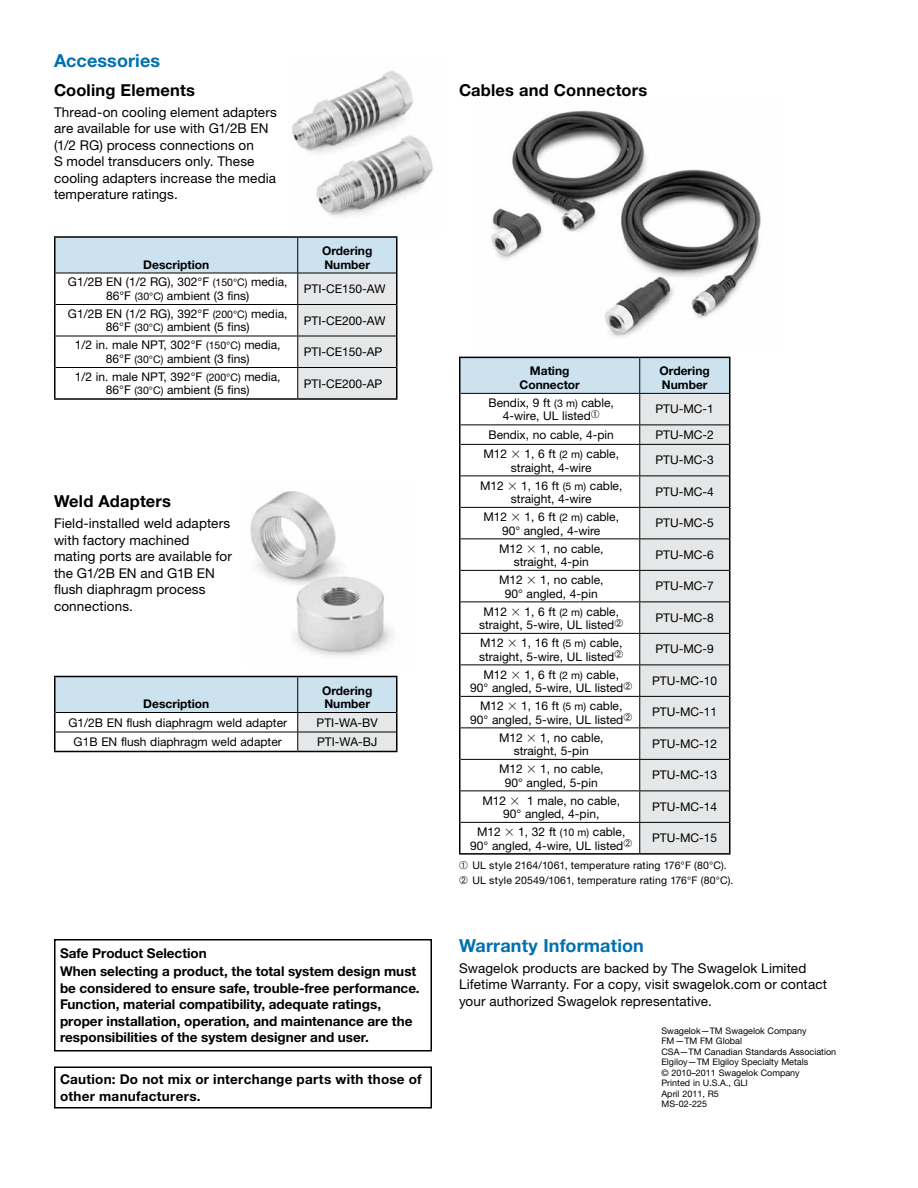
<style>
.page{position:relative;width:918px;height:1188px;background:#fff}
.page>*{position:absolute;margin:0;border:0;box-sizing:border-box;transform-origin:0 0}
.t1{font:700 18px "Helvetica Neue LT Std";letter-spacing:.005em;color:#0070af}
.t2{font:700 16.5px "Helvetica Neue LT Std";letter-spacing:.01em;color:#000}
.t3{font:13.5px/16.5px "Helvetica Neue LT Std";letter-spacing:.01em;color:#000}
.t4{font:700 13.5px/16.5px "Helvetica Neue LT Std";color:#000}
.t5{font:700 13.5px/16.5px "Helvetica Neue LT Std";letter-spacing:.02em;color:#000}
.t6{font:12px/13.5px "Helvetica Neue LT Std";color:#000;text-align:center}
.t7{font:700 12px/13.5px "Helvetica Neue LT Std";color:#000}
.t8{font:10.5px/15px "Helvetica Neue LT Std";letter-spacing:.015em;color:#000}
.t9{font:9px/10.5px "Helvetica Neue LT Std";color:#000}
.s1{font-size:10.5px}
.s2{font-family:"Mathematical Pi One"}
</style>
<div class="page">
<img style="left:491px;top:110px;width:270px;height:227px">
<div style="left:54px;top:939px;width:378px;height:113px;border:2px solid #000"></div>
<div style="left:54px;top:1066px;width:378px;height:42px;border:2px solid #000"></div>
<img style="left:292px;top:70px;width:141px;height:147px">
<svg style="left:56px;top:238px;width:340px;height:160px"></svg>
<hr style="left:54px;top:236px;width:244px;height:2px;background:#000">
<hr style="left:54px;top:238px;width:2px;height:35px;background:#000">
<hr style="left:298px;top:236px;width:100px;height:2px;background:#000">
<hr style="left:396px;top:238px;width:2px;height:35px;background:#000">
<hr style="left:54px;top:273px;width:2px;height:31px;background:#000">
<hr style="left:396px;top:273px;width:2px;height:31px;background:#000">
<hr style="left:54px;top:304px;width:2px;height:32px;background:#000">
<hr style="left:396px;top:304px;width:2px;height:32px;background:#000">
<hr style="left:54px;top:336px;width:2px;height:32px;background:#000">
<hr style="left:396px;top:336px;width:2px;height:32px;background:#000">
<hr style="left:54px;top:368px;width:2px;height:30px;background:#000">
<hr style="left:396px;top:368px;width:2px;height:30px;background:#000">
<hr style="left:54px;top:398px;width:244px;height:2px;background:#000">
<hr style="left:298px;top:398px;width:100px;height:2px;background:#000">
<hr style="left:297px;top:238px;width:1px;height:35px;background:#000">
<hr style="left:297px;top:273px;width:1px;height:31px;background:#000">
<hr style="left:56px;top:304px;width:242px;height:1px;background:#000">
<hr style="left:298px;top:304px;width:98px;height:1px;background:#000">
<hr style="left:297px;top:305px;width:1px;height:31px;background:#000">
<hr style="left:297px;top:336px;width:1px;height:31px;background:#000">
<hr style="left:56px;top:367px;width:242px;height:1px;background:#000">
<hr style="left:298px;top:367px;width:98px;height:1px;background:#000">
<hr style="left:297px;top:368px;width:1px;height:30px;background:#000">
<hr style="left:298px;top:273px;width:98px;height:1px;background:#000">
<hr style="left:298px;top:336px;width:98px;height:1px;background:#000">
<hr style="left:56px;top:273px;width:242px;height:1px;background:#000">
<hr style="left:56px;top:336px;width:242px;height:1px;background:#000">
<svg style="left:54px;top:676px;width:344px;height:76px"></svg>
<hr style="left:298px;top:712px;width:98px;height:1px;background:#000">
<hr style="left:56px;top:712px;width:242px;height:1px;background:#000">
<hr style="left:459px;top:853px;width:181px;height:2px;background:#000">
<hr style="left:640px;top:853px;width:90px;height:2px;background:#000">
<svg style="left:459px;top:357px;width:271px;height:497px"></svg>
<hr style="left:639px;top:445px;width:1px;height:31px;background:#000">
<hr style="left:639px;top:476px;width:1px;height:31px;background:#000">
<hr style="left:639px;top:508px;width:1px;height:30px;background:#000">
<hr style="left:639px;top:539px;width:1px;height:31px;background:#000">
<hr style="left:639px;top:571px;width:1px;height:31px;background:#000">
<hr style="left:639px;top:602px;width:1px;height:31px;background:#000">
<hr style="left:639px;top:634px;width:1px;height:30px;background:#000">
<hr style="left:639px;top:665px;width:1px;height:31px;background:#000">
<hr style="left:639px;top:697px;width:1px;height:31px;background:#000">
<hr style="left:639px;top:728px;width:1px;height:31px;background:#000">
<hr style="left:639px;top:760px;width:1px;height:30px;background:#000">
<hr style="left:639px;top:791px;width:1px;height:31px;background:#000">
<hr style="left:639px;top:823px;width:1px;height:30px;background:#000">
<img style="left:250px;top:491px;width:143px;height:165px">
<h1 class="t1" style="left:54px;top:49px;width:108px">Accessories</h1>
<h2 class="t2" style="left:54px;top:80px;width:143px">Cooling Elements</h2>
<p class="t3" style="left:54px;top:104px;width:224px">Thread-on cooling element adapters are available for use with G1/2B EN (1/2 RG) process connections on<br>S model transducers only. These cooling adapters increase the media temperature ratings.</p>
<p class="t7" style="left:143px;top:257px;width:67px">Description</p>
<p class="t7" style="left:322px;top:244px;width:52px">Ordering<br>Number</p>
<p class="t6" style="left:68px;top:275px;width:221px">G1/2B EN (1/2 RG), 302°F <span class="s1">(150°C)</span> media,<br>86°F <span class="s1">(30°C)</span> ambient (3 fins)</p>
<p class="t6" style="left:304px;top:282px;width:83px">PTI-CE150-AW</p>
<p class="t6" style="left:68px;top:307px;width:221px">G1/2B EN (1/2 RG), 392°F <span class="s1">(200°C)</span> media,<br>86°F <span class="s1">(30°C)</span> ambient (5 fins)</p>
<p class="t6" style="left:304px;top:313px;width:83px">PTI-CE200-AW</p>
<p class="t6" style="left:75px;top:338px;width:207px">1/2 in. male NPT, 302°F <span class="s1">(150°C)</span> media,<br>86°F <span class="s1">(30°C)</span> ambient (3 fins)</p>
<p class="t6" style="left:304px;top:345px;width:80px">PTI-CE150-AP</p>
<p class="t6" style="left:75px;top:370px;width:207px">1/2 in. male NPT, 392°F <span class="s1">(200°C)</span> media,<br>86°F <span class="s1">(30°C)</span> ambient (5 fins)</p>
<p class="t6" style="left:304px;top:376px;width:80px">PTI-CE200-AP</p>
<h2 class="t2" style="left:54px;top:491px;width:119px">Weld Adapters</h2>
<p class="t3" style="left:54px;top:515px;width:179px">Field-installed weld adapters with factory machined mating ports are available for the G1/2B EN and G1B EN flush diaphragm process connections.</p>
<p class="t7" style="left:143px;top:697px;width:67px">Description</p>
<p class="t7" style="left:322px;top:683px;width:52px">Ordering<br>Number</p>
<p class="t6" style="left:68px;top:715px;width:220px">G1/2B EN flush diaphragm weld adapter</p>
<p class="t6" style="left:317px;top:715px;width:63px">PTI-WA-BV</p>
<p class="t6" style="left:74px;top:735px;width:210px">G1B EN flush diaphragm weld adapter</p>
<p class="t6" style="left:317px;top:735px;width:62px">PTI-WA-BJ</p>
<p class="t4" style="left:60px;top:944px;width:358px;line-height:18px">Safe Product Selection<br>When selecting a product, the total system design must</p>
<p class="t4" style="left:60px;top:979px;width:361px">be considered to ensure safe, trouble-free performance.<br>Function, material compatibility, adequate ratings, proper installation, operation, and maintenance are the responsibilities of the system designer and user.</p>
<p class="t5" style="left:60px;top:1071px;width:363px">Caution: Do not mix or interchange parts with those of other manufacturers.</p>
<h2 class="t2" style="left:459px;top:80px;width:190px">Cables and Connectors</h2>
<p class="t7" style="left:520px;top:364px;width:62px;text-align:center">Mating<br>Connector</p>
<p class="t7" style="left:660px;top:364px;width:52px">Ordering<br>Number</p>
<p class="t6" style="left:489px;top:395px;width:127px">Bendix, 9 ft <span class="s1">(3 m)</span> cable,<br>4-wire, UL listed➀</p>
<p class="t6" style="left:656px;top:402px;width:60px">PTU-MC-1</p>
<p class="t6" style="left:489px;top:428px;width:127px">Bendix, no cable, 4-pin</p>
<p class="t6" style="left:656px;top:428px;width:60px">PTU-MC-2</p>
<p class="t6" style="left:483px;top:447px;width:137px">M12 <span class="s2">3</span> 1, 6 ft <span class="s1">(2 m)</span> cable, straight, 4-wire</p>
<p class="t6" style="left:656px;top:453px;width:60px">PTU-MC-3</p>
<p class="t6" style="left:480px;top:478px;width:144px">M12 <span class="s2">3</span> 1, 16 ft <span class="s1">(5 m)</span> cable, straight, 4-wire</p>
<p class="t6" style="left:656px;top:485px;width:60px">PTU-MC-4</p>
<p class="t6" style="left:483px;top:510px;width:137px">M12 <span class="s2">3</span> 1, 6 ft <span class="s1">(2 m)</span> cable,<br>90° angled, 4-wire</p>
<p class="t6" style="left:656px;top:516px;width:60px">PTU-MC-5</p>
<p class="t6" style="left:499px;top:541px;width:106px">M12 <span class="s2">3</span> 1, no cable, straight, 4-pin</p>
<p class="t6" style="left:656px;top:548px;width:60px">PTU-MC-6</p>
<p class="t6" style="left:499px;top:573px;width:106px">M12 <span class="s2">3</span> 1, no cable,<br>90° angled, 4-pin</p>
<p class="t6" style="left:656px;top:579px;width:60px">PTU-MC-7</p>
<p class="t6" style="left:479px;top:604px;width:146px">M12 <span class="s2">3</span> 1, 6 ft <span class="s1">(2 m)</span> cable, straight, 5-wire, UL listed➁</p>
<p class="t6" style="left:656px;top:611px;width:60px">PTU-MC-8</p>
<p class="t6" style="left:479px;top:636px;width:146px;text-align:left">M12 <span class="s2">3</span> 1, 16 ft <span class="s1">(5 m)</span> cable, straight, 5-wire, UL listed➁</p>
<p class="t6" style="left:656px;top:642px;width:60px">PTU-MC-9</p>
<p class="t6" style="left:470px;top:667px;width:163px">M12 <span class="s2">3</span> 1, 6 ft <span class="s1">(2 m)</span> cable,<br>90° angled, 5-wire, UL listed➁</p>
<p class="t6" style="left:652px;top:674px;width:67px">PTU-MC-10</p>
<p class="t6" style="left:470px;top:699px;width:163px">M12 <span class="s2">3</span> 1, 16 ft <span class="s1">(5 m)</span> cable,<br>90° angled, 5-wire, UL listed➁</p>
<p class="t6" style="left:652px;top:705px;width:67px">PTU-MC-11</p>
<p class="t6" style="left:499px;top:730px;width:106px">M12 <span class="s2">3</span> 1, no cable, straight, 5-pin</p>
<p class="t6" style="left:652px;top:737px;width:67px">PTU-MC-12</p>
<p class="t6" style="left:499px;top:762px;width:106px">M12 <span class="s2">3</span> 1, no cable,<br>90° angled, 5-pin</p>
<p class="t6" style="left:652px;top:768px;width:67px">PTU-MC-13</p>
<p class="t6" style="left:482px;top:793px;width:139px">M12 <span class="s2">3</span> 1 male, no cable,<br>90° angled, 4-pin,</p>
<p class="t6" style="left:652px;top:800px;width:67px">PTU-MC-14</p>
<p class="t6" style="left:470px;top:825px;width:163px">M12 <span class="s2">3</span> 1, 32 ft <span class="s1">(10 m)</span> cable,<br>90° angled, 4-wire, UL listed➁</p>
<p class="t6" style="left:652px;top:831px;width:67px">PTU-MC-15</p>
<p class="t8" style="left:459px;top:857px;width:274px">➀ UL style 2164/1061, temperature rating 176°F (80°C).<br>➁ UL style 20549/1061, temperature rating 176°F (80°C).</p>
<h1 class="t1" style="left:459px;top:934px;width:186px">Warranty Information</h1>
<p class="t3" style="left:459px;top:960px;width:370px">Swagelok products are backed by The Swagelok Limited<br>Lifetime Warranty. For a copy, visit swagelok.com or contact your authorized Swagelok representative.</p>
<p class="t9" style="left:662px;top:1025px;width:176px">Swagelok—TM Swagelok Company<br>FM—TM FM Global<br>CSA—TM Canadian Standards Association<br>Elgiloy—TM Elgiloy Specialty Metals<br>© 2010–2011 Swagelok Company<br>Printed in U.S.A. , GLI<br>April 2011, R5<br>MS-02-225</p>
</div>
